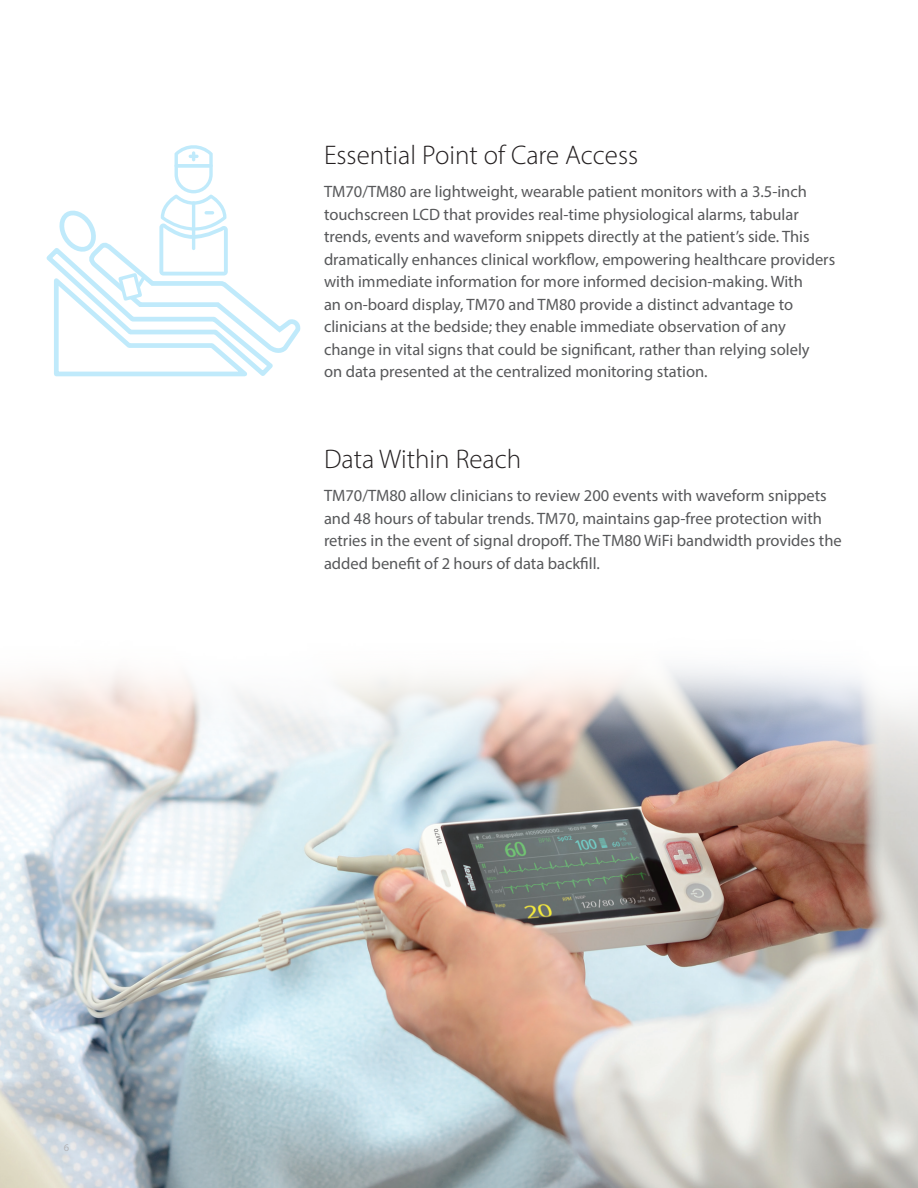
<style>
.page{position:relative;width:918px;height:1188px;background:#fff}
.page>*{position:absolute;margin:0;border:0;box-sizing:border-box;transform-origin:0 0}
.body_text{font:300 27px "Myriad Pro";color:#231f20}
.body_text-2{font:16.5px/22.5px "Myriad Pro";color:#57585a}
.t1{font:10.5px "Myriad Pro";color:#b4b5b8}
</style>
<div class="page">
<img style="left:0;top:668px;width:918px;height:520px">
<svg style="left:46px;top:145px;width:255px;height:232px"></svg>
<p class="t1" style="left:64px;top:1141px;width:7px">6</p>
<p class="body_text" style="left:324px;top:139px;width:316px">Essential Point of Care Access</p>
<p class="body_text-2" style="left:324px;top:180px;width:513px">TM70/TM80 are lightweight, wearable patient monitors with a 3.5-inch touchscreen LCD that provides real-time physiological alarms, tabular trends, events and waveform snippets directly at the patient’s side. This dramatically enhances clinical workflow, empowering healthcare providers with immediate information for more informed decision-making. With<br>an on-board display, TM70 and TM80 provide a distinct advantage to clinicians at the bedside; they enable immediate observation of any change in vital signs that could be significant, rather than relying solely<br>on data presented at the centralized monitoring station.</p>
<p class="body_text" style="left:324px;top:443px;width:199px">Data Within Reach</p>
<p class="body_text-2" style="left:324px;top:484px;width:519px">TM70/TM80 allow clinicians to review 200 events with waveform snippets and 48 hours of tabular trends. TM70, maintains gap-free protection with retries in the event of signal dropoff. The TM80 WiFi bandwidth provides the added benefit of 2 hours of data backfill.</p>
</div>
